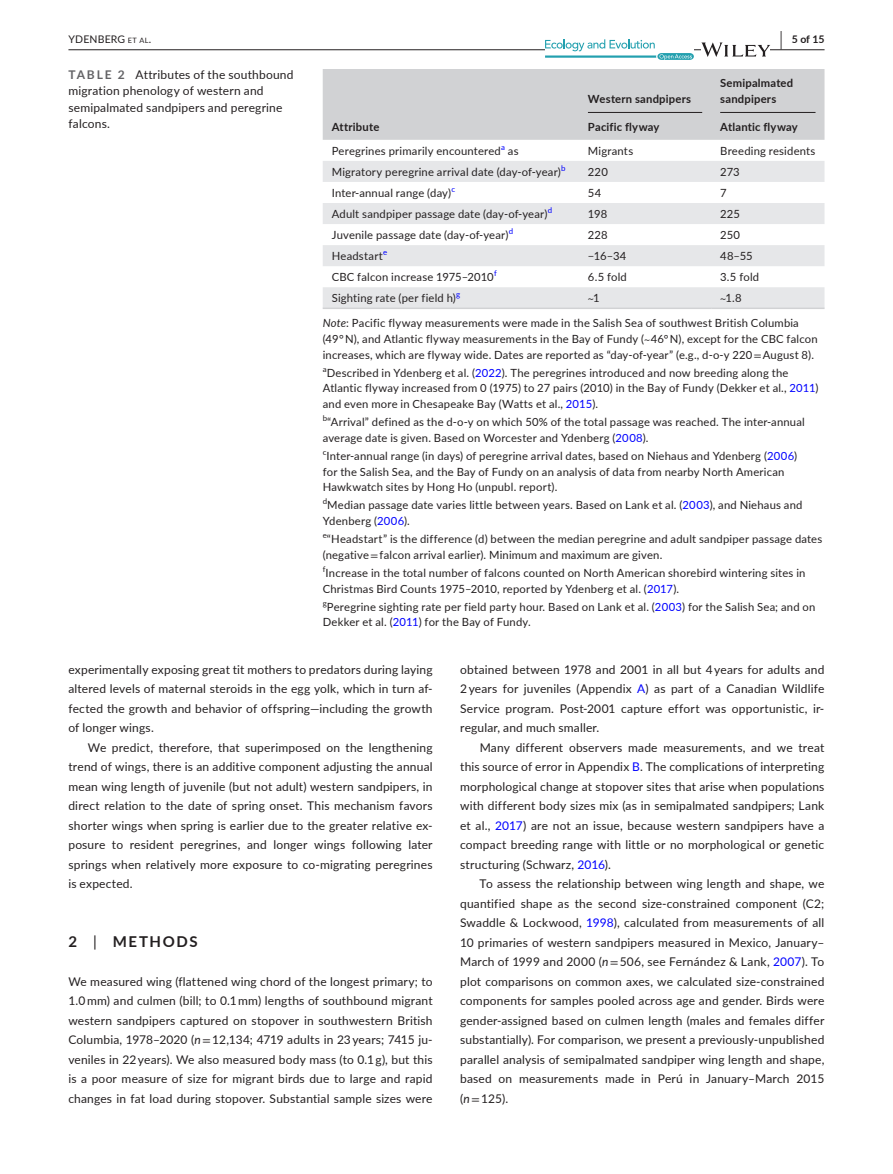
<style>
.page{position:relative;width:893px;height:1174px;background:#fff}
.page>*{position:absolute;margin:0;border:0;box-sizing:border-box;transform-origin:0 0}
.t1{font:700 15px "Lato";letter-spacing:.11em;color:#231f20}
.t2{font:12px/19.5px "Lato";letter-spacing:.015em;color:#231f20;text-align:justify}
.t3{font:11.25px/15.8px "Lato";letter-spacing:.015em;color:#231f20}
.t4{font:700 11.25px/15.8px "Lato";letter-spacing:.02em;color:#231f20}
.t5{font:11.25px "STIX";color:#231f20}
.t6{font:10.5px "Lato";letter-spacing:.02em;color:#231f20}
.t7{font:700 10.5px "Lato";color:#231f20}
.t8{font:7.8px "Lato";color:#00f}
.t9{font:7.8px "Lato";color:#231f20}
.s1{font-size:7.35px}
.s2{font-size:19.5px}
.s3{font-weight:700;color:#636366}
.s4{font-family:"Lato"}
.s5{font-family:"STIX"}
.s6{font-style:italic}
.s7{color:#00f}
.s8{font-weight:400}
</style>
<div class="page">
<hr style="left:68px;top:49px;width:756px;height:1px;background:#231f20">
<svg style="left:545px;top:39px;width:149px;height:21px"></svg>
<svg style="left:701px;top:42px;width:69px;height:15px"></svg>
<div style="left:323px;top:69px;width:501px;height:71px;background:#d1d2d4"></div>
<svg style="left:323px;top:161px;width:501px;height:146px;fill:#e6e7e9"></svg>
<hr style="left:323px;top:307px;width:256px;height:2px;background:#d1d2d4">
<hr style="left:579px;top:307px;width:132px;height:2px;background:#d1d2d4">
<hr style="left:711px;top:307px;width:113px;height:2px;background:#d1d2d4">
<hr style="left:588px;top:112px;width:114px;height:1px;background:#231f20">
<hr style="left:720px;top:112px;width:95px;height:1px;background:#231f20">
<p class="t6" style="left:68px;top:31px;width:84px">YDENBERG <span class="s1">et al</span>.</p>
<p class="t7" style="left:780px;top:31px;width:46px"><span class="s2">|</span> 5 of 15</p>
<p class="t2" style="left:68px;top:66px;width:227px;line-height:16.5px;text-align:left"><span class="s3">TABLE 2</span> Attributes of the southbound migration phenology of western and semipalmated sandpipers and peregrine falcons.</p>
<p class="t4" style="left:332px;top:118px;width:49px">Attribute</p>
<p class="t4" style="left:588px;top:91px;width:105px">Western sandpipers</p>
<p class="t4" style="left:720px;top:75px;width:75px">Semipalmated sandpipers</p>
<p class="t4" style="left:588px;top:118px;width:73px">Pacific flyway</p>
<p class="t4" style="left:720px;top:118px;width:79px">Atlantic flyway</p>
<p class="t3" style="left:332px;top:142px;width:188px">Peregrines primarily encountered<sup>a</sup> as</p>
<p class="t3" style="left:588px;top:142px;width:47px">Migrants</p>
<p class="t3" style="left:720px;top:142px;width:97px">Breeding residents</p>
<p class="t3" style="left:332px;top:163px;width:231px">Migratory peregrine arrival date (day-of-year)</p>
<p class="t8" style="left:561px;top:162px;width:6px">b</p>
<p class="t3" style="left:588px;top:163px;width:21px">220</p>
<p class="t3" style="left:720px;top:163px;width:21px">273</p>
<p class="t3" style="left:332px;top:184px;width:121px">Inter-annual range (day)</p>
<p class="t8" style="left:451px;top:183px;width:5px">c</p>
<p class="t3" style="left:588px;top:184px;width:15px">54</p>
<p class="t3" style="left:720px;top:184px;width:8px">7</p>
<p class="t3" style="left:332px;top:206px;width:217px">Adult sandpiper passage date (day-of-year)</p>
<p class="t8" style="left:548px;top:205px;width:6px">d</p>
<p class="t3" style="left:588px;top:206px;width:21px">198</p>
<p class="t3" style="left:720px;top:206px;width:21px">225</p>
<p class="t3" style="left:332px;top:227px;width:178px">Juvenile passage date (day-of-year)</p>
<p class="t8" style="left:509px;top:226px;width:6px">d</p>
<p class="t3" style="left:588px;top:227px;width:21px">228</p>
<p class="t3" style="left:720px;top:227px;width:21px">250</p>
<p class="t3" style="left:332px;top:248px;width:53px">Headstart</p>
<p class="t8" style="left:383px;top:247px;width:6px">e</p>
<p class="t3" style="left:588px;top:248px;width:40px">−16–34</p>
<p class="t3" style="left:720px;top:248px;width:34px">48–55</p>
<p class="t3" style="left:332px;top:269px;width:163px">CBC falcon increase 1975–2010</p>
<p class="t8" style="left:494px;top:268px;width:4px">f</p>
<p class="t3" style="left:588px;top:269px;width:40px">6.5 fold</p>
<p class="t3" style="left:720px;top:269px;width:40px">3.5 fold</p>
<p class="t3" style="left:332px;top:290px;width:126px">Sighting rate (per field h)</p>
<p class="t8" style="left:456px;top:289px;width:6px">g</p>
<p class="t5" style="left:588px;top:291px;width:13px">~<span class="s4">1</span></p>
<p class="t3" style="left:720px;top:290px;width:23px"><span class="s5">~</span>1.8</p>
<p class="t3" style="left:323px;top:315px;width:496px"><span class="s6">Note</span>: Pacific flyway measurements were made in the Salish Sea of southwest British Columbia (49° N), and Atlantic flyway measurements in the Bay of Fundy (<span class="s5">~</span>46° N), except for the CBC falcon increases, which are flyway wide. Dates are reported as “day-of-year” (e.g., d-o-y 220 <span class="s5">=</span> August 8).</p>
<p class="t9" style="left:323px;top:363px;width:5px">a</p>
<p class="t3" style="left:323px;top:364px;width:497px;text-indent:4px">Described in Ydenberg et al. (<span class="s7">2022</span>). The peregrines introduced and now breeding along the<br>Atlantic flyway increased from 0 (1975) to 27 pairs (2010) in the Bay of Fundy (Dekker et al., <span class="s7">2011</span>) and even more in Chesapeake Bay (Watts et al., <span class="s7">2015</span>).</p>
<p class="t9" style="left:323px;top:412px;width:6px">b</p>
<p class="t3" style="left:323px;top:414px;width:484px;text-indent:4px">“Arrival” defined as the d-o-y on which 50% of the total passage was reached. The inter-annual average date is given. Based on Worcester and Ydenberg (<span class="s7">2008</span>).</p>
<p class="t9" style="left:323px;top:446px;width:5px">c</p>
<p class="t3" style="left:323px;top:447px;width:476px;text-indent:4px">Inter-annual range (in days) of peregrine arrival dates, based on Niehaus and Ydenberg (<span class="s7">2006</span>) for the Salish Sea, and the Bay of Fundy on an analysis of data from nearby North American<br>Hawkwatch sites by Hong Ho (unpubl. report).</p>
<p class="t9" style="left:323px;top:496px;width:6px">d</p>
<p class="t3" style="left:323px;top:497px;width:481px;text-indent:5px">Median passage date varies little between years. Based on Lank et al. (<span class="s7">2003</span>), and Niehaus and<br>Ydenberg (<span class="s7">2006</span>).</p>
<p class="t9" style="left:323px;top:529px;width:6px">e</p>
<p class="t3" style="left:323px;top:531px;width:501px;text-indent:4px">“Headstart” is the difference (d) between the median peregrine and adult sandpiper passage dates (negative <span class="s5">=</span> falcon arrival earlier). Minimum and maximum are given.</p>
<p class="t9" style="left:323px;top:563px;width:4px">f</p>
<p class="t3" style="left:323px;top:564px;width:484px">Increase in the total number of falcons counted on North American shorebird wintering sites in<br>Christmas Bird Counts 1975–2010, reported by Ydenberg et al. (<span class="s7">2017</span>).</p>
<p class="t9" style="left:323px;top:597px;width:6px">g</p>
<p class="t3" style="left:323px;top:598px;width:494px;text-indent:4px">Peregrine sighting rate per field party hour. Based on Lank et al. (<span class="s7">2003</span>) for the Salish Sea; and on<br>Dekker et al. (<span class="s7">2011</span>) for the Bay of Fundy.</p>
<p class="t2" style="left:68px;top:659px;width:366px">experimentally exposing great tit mothers to predators during laying altered levels of maternal steroids in the egg yolk, which in turn af&shy;fected the growth and behavior of offspring—including the growth of longer wings.</p>
<p class="t2" style="left:68px;top:737px;width:366px;text-indent:20px">We predict, therefore, that superimposed on the lengthening trend of wings, there is an additive component adjusting the annual mean wing length of juvenile (but not adult) western sandpipers, in direct relation to the date of spring onset. This mechanism favors shorter wings when spring is earlier due to the greater relative ex&shy;posure to resident peregrines, and longer wings following later springs when relatively more exposure to co-migrating peregrines is expected.</p>
<p class="t1" style="left:68px;top:930px;width:131px">2 <span class="s8">|</span> METHODS</p>
<p class="t2" style="left:68px;top:971px;width:366px">We measured wing (flattened wing chord of the longest primary; to 1.0 mm) and culmen (bill; to 0.1 mm) lengths of southbound migrant western sandpipers captured on stopover in southwestern British Columbia, 1978–2020 (<span class="s6">n</span><span class="s5">=</span> 12,134; 4719 adults in 23 years; 7415 ju&shy;veniles in 22 years). We also measured body mass (to 0.1 g), but this is a poor measure of size for migrant birds due to large and rapid changes in fat load during stopover. Substantial sample sizes were</p>
<p class="t2" style="left:460px;top:659px;width:366px">obtained between 1978 and 2001 in all but 4 years for adults and 2 years for juveniles (Appendix <span class="s7">A</span>) as part of a Canadian Wildlife Service program. Post-2001 capture effort was opportunistic, ir&shy;regular, and much smaller.</p>
<p class="t2" style="left:460px;top:737px;width:366px;text-indent:20px">Many different observers made measurements, and we treat this source of error in Appendix <span class="s7">B</span>. The complications of interpreting morphological change at stopover sites that arise when populations with different body sizes mix (as in semipalmated sandpipers; Lank et al., <span class="s7">2017</span>) are not an issue, because western sandpipers have a compact breeding range with little or no morphological or genetic structuring (Schwarz, <span class="s7">2016</span>).</p>
<p class="t2" style="left:460px;top:873px;width:366px;text-indent:19px">To assess the relationship between wing length and shape, we quantified shape as the second size-constrained component (C2; Swaddle &amp; Lockwood, <span class="s7">1998</span>), calculated from measurements of all 10 primaries of western sandpipers measured in Mexico, January– March of 1999 and 2000 (<span class="s6">n</span><span class="s5">=</span> 506, see Fernández &amp; Lank, <span class="s7">2007</span>). To plot comparisons on common axes, we calculated size-constrained components for samples pooled across age and gender. Birds were gender-assigned based on culmen length (males and females differ substantially). For comparison, we present a previously-unpublished parallel analysis of semipalmated sandpiper wing length and shape, based on measurements made in Perú in January–March 2015 (<span class="s6">n</span><span class="s5">=</span> 125).</p>
</div>
